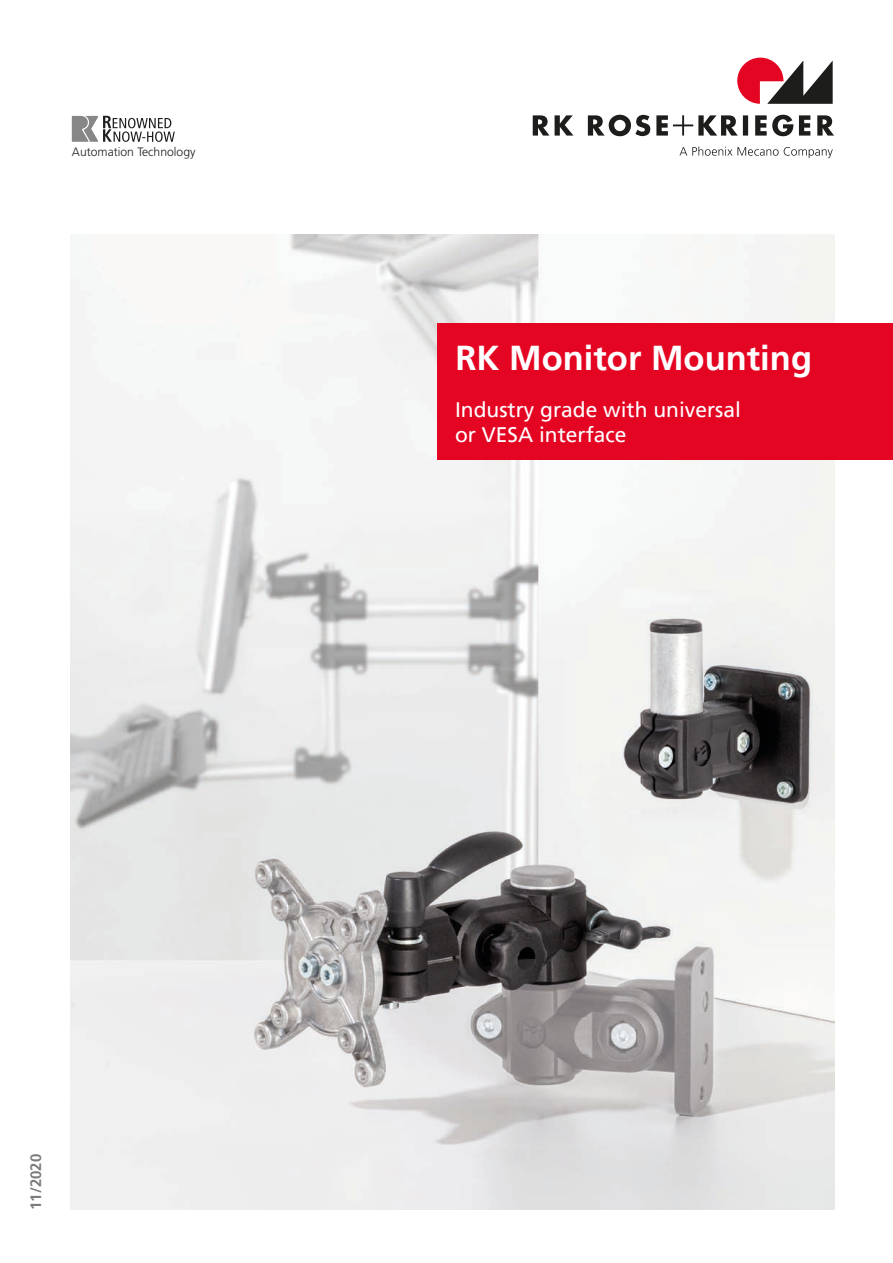
<style>
.page{position:relative;width:893px;height:1263px;background:#fff}
.page>*{position:absolute;margin:0;border:0;box-sizing:border-box;transform-origin:0 0}
.t1{font:700 34.5px "Frutiger LT Pro";color:#fff}
.t2{font:21px/25.2px "Frutiger LT Pro";color:#fff}
.t3{font:700 15px "Frutiger LT Pro";color:#7c7c7c}
.t4{font:300 12.15px "Frutiger LT Pro";color:#1d1d1b}
</style>
<div class="page">
<img style="left:71px;top:235px;width:763px;height:974px">
<svg style="left:767px;top:61px;width:66px;height:43px"></svg>
<svg style="left:679px;top:146px;width:154px;height:12px"></svg>
<svg style="left:737px;top:58px;width:46px;height:46px;fill:#e40522"></svg>
<svg style="left:533px;top:115px;width:301px;height:21px"></svg>
<div style="left:438px;top:323px;width:455px;height:136px;background:#e40522"></div>
<svg style="left:72px;top:116px;width:103px;height:26px"></svg>
<p class="t4" style="left:72px;top:147px;width:125px">Automation Technology</p>
<h1 class="t1" style="left:456px;top:337px;width:358px">RK Monitor Mounting</h1>
<p class="t2" style="left:455px;top:397px;width:287px">Industry grade with universal or VESA interface</p>
<p class="t3" style="left:27px;top:1210px;width:57px;rotate:-90deg">11/2020</p>
</div>
